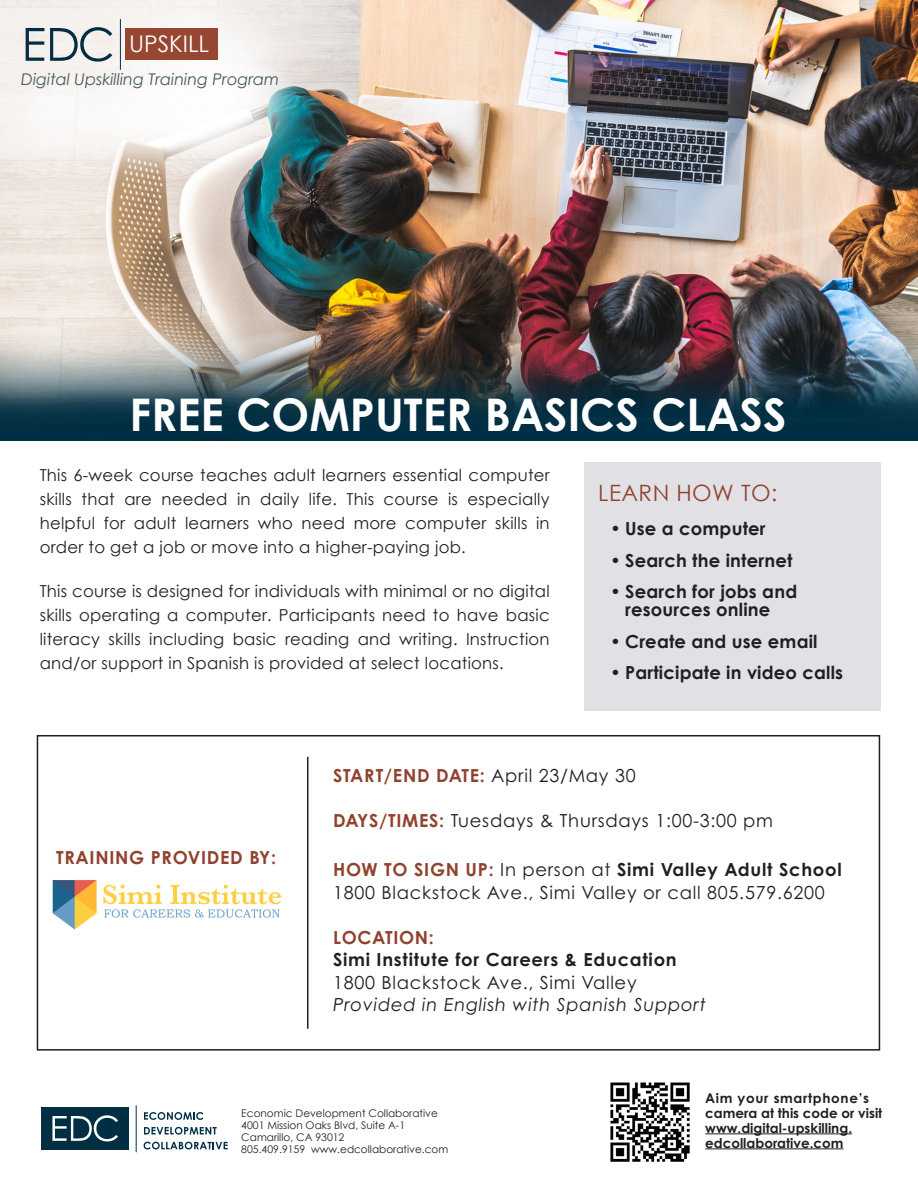
<style>
.page{position:relative;width:918px;height:1188px;background:#fff}
.page>*{position:absolute;margin:0;border:0;box-sizing:border-box;transform-origin:0 0}
.t1{font:700 45px "Century Gothic";color:#fff}
.t2{font:22.95px "Century Gothic";color:#fff}
.subhead{font:22.5px "Century Gothic";letter-spacing:.02em;color:#91422f}
.t3{font:18px/22.5px "Century Gothic Pro";letter-spacing:.04em;color:#231f20}
.bullets{font:700 18px/18px "Century Gothic";letter-spacing:.01em;color:#231f20}
.t4{font:italic 18px/22.5px "Century Gothic Pro";letter-spacing:.04em;color:#231f20}
.t5{font:700 18px "Century Gothic Pro";letter-spacing:.04em;color:#91422f}
.body{font:16.5px/24px "Century Gothic";letter-spacing:.015em;color:#231f20;text-align:justify}
.t6{font:italic 16.05px "Century Gothic";color:#46575d}
.bullets-2{font:700 13.5px/15px "Century Gothic Pro";color:#231f20}
.t7{font:10.5px/12px "Century Gothic";color:#231f20}
.s1{font-weight:400}
.s2{font-weight:400;color:#231f20}
.s3{font-weight:700;color:#91422f}
.s4{font-weight:700}
.s5{font-weight:700;font-style:normal}
.s6{font-style:normal}
</style>
<div class="page">
<img style="left:0;top:0;width:918px;height:320px">
<img style="left:0;top:320px;width:918px;height:120px">
<div style="left:584px;top:463px;width:296px;height:248px;background:#e1e1e5"></div>
<svg style="left:144px;top:1112px;width:59px;height:8px"></svg>
<svg style="left:144px;top:1127px;width:73px;height:8px"></svg>
<svg style="left:144px;top:1142px;width:84px;height:7px"></svg>
<div style="left:41px;top:1108px;width:88px;height:42px;background:#002f44"></div>
<svg style="left:52px;top:1115px;width:66px;height:26px"></svg>
<hr style="left:136px;top:1105px;width:1px;height:47px;background:#002f44">
<img style="left:610px;top:1082px;width:80px;height:80px">
<hr style="left:705px;top:1134px;width:147px;height:1px;background:#231f20">
<hr style="left:705px;top:1149px;width:138px;height:1px;background:#231f20">
<div style="left:125px;top:29px;width:93px;height:31px;background:#974731"></div>
<svg style="left:26px;top:28px;width:18px;height:33px"></svg>
<svg style="left:50px;top:27px;width:62px;height:35px"></svg>
<hr style="left:120px;top:19px;width:1px;height:51px;background:#052d41">
<img style="left:52px;top:880px;width:229px;height:50px">
<hr style="left:307px;top:757px;width:1px;height:272px;background:#231f20">
<div style="left:37px;top:735px;width:843px;height:316px;border:2px solid #231f20"></div>
<p class="t2" style="left:129px;top:28px;width:82px">UPSKILL</p>
<p class="t6" style="left:21px;top:68px;width:260px">Digital Upskilling Training Program</p>
<p class="t1" style="left:129px;top:381px;width:658px">FREE COMPUTER BASICS CLASS</p>
<p class="body" style="left:40px;top:463px;width:512px">This 6-week course teaches adult learners essential computer skills that are needed in daily life. This course is especially helpful for adult learners who need more computer skills in order to get a job or move into a higher-paying job.</p>
<p class="body" style="left:40px;top:579px;width:512px">This course is designed for individuals with minimal or no digital skills operating a computer. Participants need to have basic literacy skills including basic reading and writing. Instruction and/or support in Spanish is provided at select locations.</p>
<p class="subhead" style="left:598px;top:477px;width:181px">LEARN HOW TO:</p>
<p class="bullets" style="left:610px;top:519px;width:157px"><span class="s1">•</span> Use a computer</p>
<p class="bullets" style="left:610px;top:550px;width:184px">• Search the internet</p>
<p class="bullets" style="left:625px;top:582px;width:174px;text-indent:-15px">• Search for jobs and resources online</p>
<p class="bullets" style="left:610px;top:631px;width:209px">• Create and use email</p>
<p class="bullets" style="left:610px;top:663px;width:234px">• Participate in video calls</p>
<p class="t5" style="left:56px;top:846px;width:221px">TRAINING PROVIDED BY:</p>
<p class="t5" style="left:333px;top:764px;width:304px">START/END DATE: <span class="s2">April 23/May 30</span></p>
<p class="t3" style="left:333px;top:809px;width:442px"><span class="s3">DAYS/TIMES:</span> Tuesdays &amp; Thursdays 1:00-3:00 pm</p>
<p class="t3" style="left:333px;top:858px;width:510px"><span class="s3">HOW TO SIGN UP:</span> In person at <span class="s4">Simi Valley Adult School<br></span>1800 Blackstock Ave., Simi Valley or call 805.579.6200</p>
<p class="t5" style="left:333px;top:926px;width:102px">LOCATION:</p>
<p class="t4" style="left:333px;top:949px;width:374px"><span class="s5">Simi Institute for Careers &amp; Education<br></span><span class="s6">1800 Blackstock Ave., Simi Valley<br></span>Provided in English with Spanish Support</p>
<p class="t7" style="left:241px;top:1107px;width:198px">Economic Development Collaborative</p>
<p class="t7" style="left:241px;top:1119px;width:165px">4001 Mission Oaks Blvd, Suite A-1</p>
<p class="t7" style="left:241px;top:1131px;width:209px">Camarillo, CA 93012<br>805.409.9159 www.edcollaborative.com</p>
<p class="bullets-2" style="left:705px;top:1090px;width:179px">Aim your smartphone’s camera at this code or visit www.digital-upskilling. edcollaborative.com</p>
</div>
